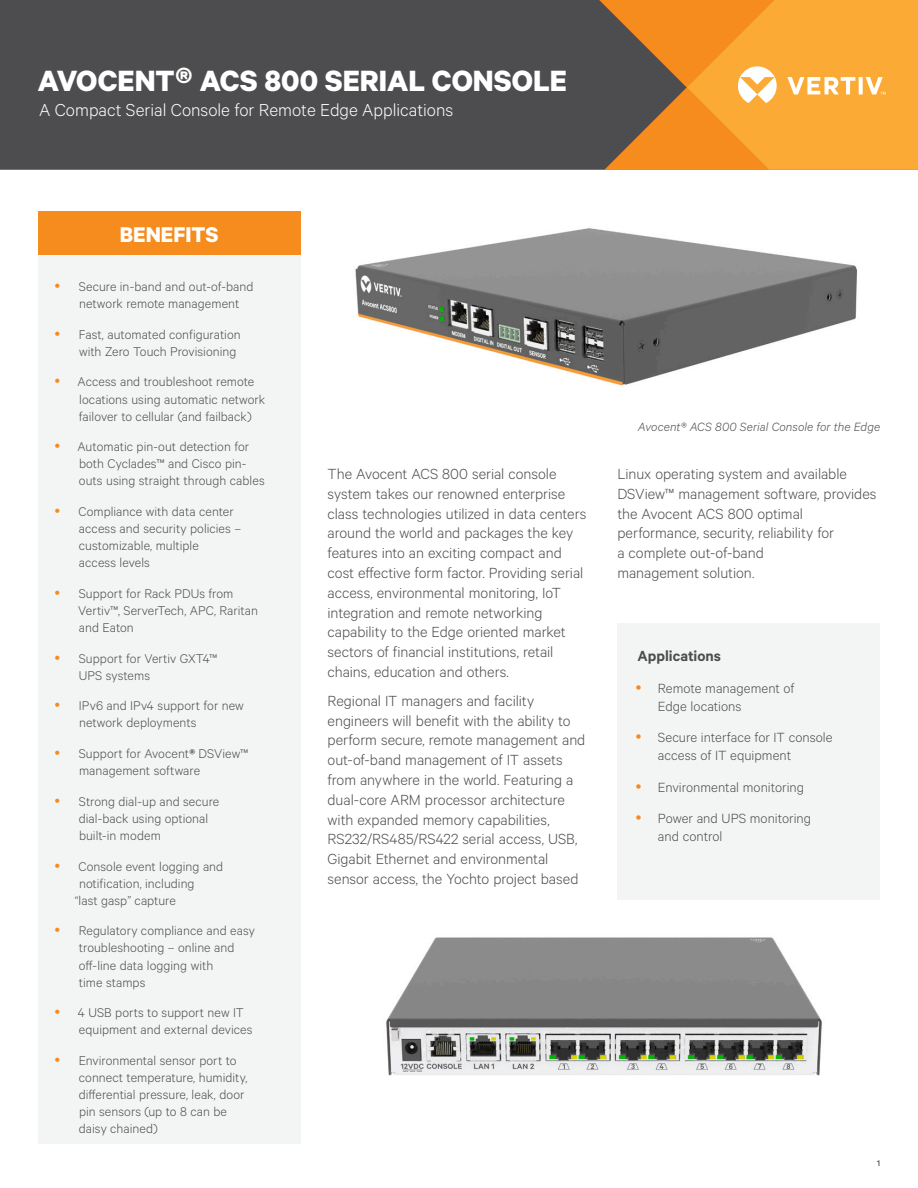
<style>
.page{position:relative;width:918px;height:1188px;background:#fff}
.page>*{position:absolute;margin:0;border:0;box-sizing:border-box;transform-origin:0 0}
.t1{font:700 33px "Calibre";color:#fff}
.t2{font:700 24px "Calibre";color:#fff}
.t3{font:300 19.5px "Calibre";color:#fff}
.t4{font:300 16.5px/19.8px "Calibre";color:#4d4d4f}
.t5{font:600 16.5px "Calibre";color:#4d4d4f}
.t6{font:300 15px/18px "Calibre";color:#4d4d4f}
.t7{font:300 14.25px/17.1px "Calibre";letter-spacing:.005em;color:#4d4d4f}
.t8{font:italic 300 13.5px "Calibre";letter-spacing:.005em;color:#4d4d4f}
.t9{font:9px "Calibre";color:#231f20}
.s1{font-weight:700}
</style>
<div class="page">
<div style="left:0;top:0;width:599px;height:170px;background:#4d4d4f"></div>
<svg style="left:599px;top:0;width:319px;height:170px;background:#e19738"></svg>
<div style="left:38px;top:254px;width:263px;height:890px;background:#f3f4f4"></div>
<div style="left:38px;top:211px;width:263px;height:43px;background:#f68b1e"></div>
<img style="left:355px;top:228px;width:503px;height:158px">
<div style="left:617px;top:623px;width:263px;height:278px;background:#f3f4f4"></div>
<img style="left:386px;top:937px;width:436px;height:139px">
<h1 class="t1" style="left:38px;top:61px;width:531px">AVOCENT<sup>®</sup> ACS 800 SERIAL CONSOLE</h1>
<h3 class="t3" style="left:39px;top:99px;width:416px">A Compact Serial Console for Remote Edge Applications</h3>
<h2 class="t2" style="left:120px;top:219px;width:100px">BENEFITS</h2>
<p class="t7" style="left:79px;top:277px;width:176px">Secure in-band and out-of-band network remote management</p>
<p class="t7" style="left:79px;top:325px;width:163px">Fast, automated configuration with Zero Touch Provisioning</p>
<p class="t7" style="left:78px;top:373px;width:189px">Access and troubleshoot remote locations using automatic network failover to cellular (and failback)</p>
<p class="t7" style="left:78px;top:438px;width:189px">Automatic pin-out detection for both Cyclades™ and Cisco pin&shy;outs using straight through cables</p>
<p class="t7" style="left:78px;top:502px;width:164px">Compliance with data center access and security policies – customizable, multiple<br>access levels</p>
<p class="t7" style="left:78px;top:584px;width:181px">Support for Rack PDUs from<br>Vertiv™, ServerTech, APC, Raritan and Eaton</p>
<p class="t7" style="left:79px;top:649px;width:140px">Support for Vertiv GXT4™<br>UPS systems</p>
<p class="t7" style="left:79px;top:697px;width:166px">IPv6 and IPv4 support for new network deployments</p>
<p class="t7" style="left:79px;top:744px;width:171px">Support for Avocent<span class="s1">®</span> DSView™ management software</p>
<p class="t7" style="left:79px;top:792px;width:142px">Strong dial-up and secure dial-back using optional built-in modem</p>
<p class="t7" style="left:75px;top:857px;width:150px">Console event logging and notification, including<br>“last gasp” capture</p>
<p class="t7" style="left:79px;top:922px;width:178px">Regulatory compliance and easy troubleshooting – online and off-line data logging with<br>time stamps</p>
<p class="t7" style="left:78px;top:1004px;width:176px">4 USB ports to support new IT equipment and external devices</p>
<p class="t7" style="left:79px;top:1051px;width:170px">Environmental sensor port to connect temperature, humidity, differential pressure, leak, door pin sensors (up to 8 can be daisy chained)</p>
<p class="t4" style="left:328px;top:463px;width:260px">The Avocent ACS 800 serial console system takes our renowned enterprise class technologies utilized in data centers around the world and packages the key features into an exciting compact and cost effective form factor. Providing serial access, environmental monitoring, IoT integration and remote networking capability to the Edge oriented market sectors of financial institutions, retail chains, education and others.</p>
<p class="t4" style="left:328px;top:690px;width:259px">Regional IT managers and facility engineers will benefit with the ability to perform secure, remote management and out-of-band management of IT assets from anywhere in the world. Featuring a dual-core ARM processor architecture with expanded memory capabilities, RS232/RS485/RS422 serial access, USB, Gigabit Ethernet and environmental sensor access, the Yochto project based</p>
<p class="t8" style="left:638px;top:419px;width:244px">Avocent® ACS 800 Serial Console for the Edge</p>
<p class="t4" style="left:617px;top:463px;width:261px">Linux operating system and available<br>DSView™ management software, provides the Avocent ACS 800 optimal performance, security, reliability for<br>a complete out-of-band<br>management solution.</p>
<p class="t5" style="left:638px;top:647px;width:85px">Applications</p>
<p class="t6" style="left:658px;top:679px;width:138px">Remote management of<br>Edge locations</p>
<p class="t6" style="left:658px;top:728px;width:176px">Secure interface for IT console access of IT equipment</p>
<p class="t6" style="left:658px;top:771px;width:155px;line-height:31.5px">Environmental monitoring<br>Power and UPS monitoring</p>
<p class="t6" style="left:658px;top:827px;width:66px">and control</p>
<p class="t9" style="left:877px;top:1158px;width:4px">1</p>
</div>
